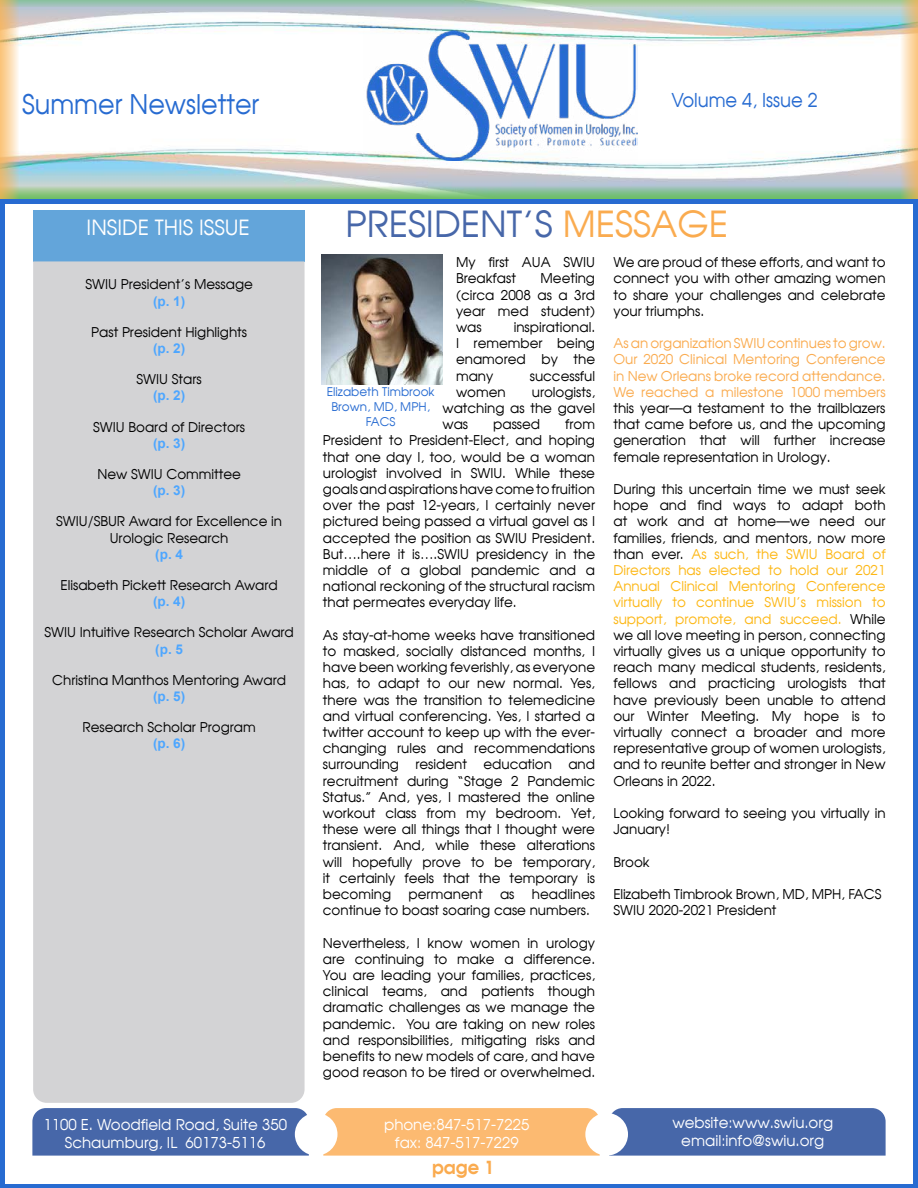
<style>
.page{position:relative;width:918px;height:1188px;background:#fff}
.page>*{position:absolute;margin:0;border:0;box-sizing:border-box;transform-origin:0 0}
.t1{font:36px "Avalon Plain";color:#4767a9}
.t2{font:27.15px "Avalon Plain";color:#276bd1;scale:.94 1}
.t3{font:21px "Avalon Plain";color:#fff}
.t4{font:19.2px "Avalon Plain";color:#276bd1;scale:.94 1}
.t5{font:700 18px "Avalon";color:#faab4f}
.t6{font:15px/18px "Avalon Plain";color:#fff;text-align:center}
.t7{font:13.5px/16.2px "Avalon Plain";color:#000;text-align:justify}
.t8{font:13.5px/16.2px "Avalon Plain";color:#faab4f;text-align:justify}
.t9{font:700 13.5px "Arial";color:#4da6ff}
.t10{font:12px/15px "Avalon Plain";color:#276bd1;text-align:center}
.s1{color:#faab4f}
.s2{color:#fdb714}
</style>
<div class="page">
<div style="left:33px;top:210px;width:272px;height:51px;background:#63a5da"></div>
<div style="left:33px;top:261px;width:272px;height:842px;background:#d3d3d5"></div>
<div style="left:32px;top:1108px;width:277px;height:48px;background:#4767a9"></div>
<div style="left:611px;top:1108px;width:275px;height:48px;background:#4767a9"></div>
<div style="left:323px;top:1108px;width:277px;height:48px;background:#fcba71"></div>
<div style="left:295px;top:1113px;width:42px;height:43px;background:#fff;border-radius:50%"></div>
<div style="left:585px;top:1113px;width:43px;height:43px;background:#fff;border-radius:50%"></div>
<img style="left:19px;top:132px;width:881px;height:53px">
<img style="left:19px;top:7px;width:881px;height:54px">
<svg style="left:19px;top:185px;width:881px;height:14px;background:#91c495"></svg>
<svg style="left:19px;top:0;width:881px;height:7px;background:#a5c8b0"></svg>
<svg style="left:0;top:0;width:19px;height:200px;background:#ead0a5"></svg>
<svg style="left:900px;top:0;width:18px;height:200px;background:#e8d2aa"></svg>
<hr style="left:0;top:200px;width:918px;height:4px;background:#276bd1">
<img style="left:364px;top:30px;width:273px;height:130px">
<hr style="left:0;top:204px;width:4px;height:984px;background:#276bd1">
<div style="left:913px;top:200px;width:5px;height:988px;background:#276bd1"></div>
<img style="left:322px;top:255px;width:121px;height:129px">
<hr style="left:0;top:1185px;width:918px;height:3px;background:#276bd1">
<h2 class="t2" style="left:22px;top:88px;width:254px">Summer Newsletter</h2>
<h3 class="t4" style="left:672px;top:88px;width:157px">Volume 4, Issue 2</h3>
<h3 class="t3" style="left:87px;top:214px;width:165px">INSIDE THIS ISSUE</h3>
<p class="t7" style="left:85px;top:276px;width:169px">SWIU President’s Message</p>
<p class="t9" style="left:153px;top:291px;width:34px">(p. 1)</p>
<p class="t7" style="left:91px;top:324px;width:157px">Past President Highlights</p>
<p class="t9" style="left:153px;top:339px;width:34px">(p. 2)</p>
<p class="t7" style="left:137px;top:371px;width:67px">SWIU Stars</p>
<p class="t9" style="left:153px;top:386px;width:34px">(p. 2)</p>
<p class="t7" style="left:93px;top:418px;width:154px">SWIU Board of Directors</p>
<p class="t9" style="left:153px;top:434px;width:34px">(p. 3)</p>
<p class="t7" style="left:97px;top:466px;width:145px">New SWIU Committee</p>
<p class="t9" style="left:153px;top:481px;width:34px">(p. 3)</p>
<p class="t7" style="left:56px;top:513px;width:227px;text-align:center">SWIU/SBUR Award for Excellence in<br>Urologic Research</p>
<p class="t9" style="left:155px;top:545px;width:29px">(p. 4</p>
<p class="t7" style="left:60px;top:577px;width:219px">Elisabeth Pickett Research Award</p>
<p class="t9" style="left:153px;top:592px;width:34px">(p. 4)</p>
<p class="t7" style="left:44px;top:624px;width:251px">SWIU Intuitive Research Scholar Award</p>
<p class="t9" style="left:155px;top:639px;width:29px">(p. 5</p>
<p class="t7" style="left:52px;top:672px;width:235px">Christina Manthos Mentoring Award</p>
<p class="t9" style="left:153px;top:687px;width:34px">(p. 5)</p>
<p class="t7" style="left:83px;top:719px;width:175px">Research Scholar Program</p>
<p class="t9" style="left:153px;top:734px;width:34px">(p. 6)</p>
<h1 class="t1" style="left:346px;top:201px;width:384px">PRESIDENT’S <span class="s1">MESSAGE</span></h1>
<p class="t7" style="left:456px;top:254px;width:141px">My first AUA SWIU<br>Breakfast</p>
<p class="t7" style="left:456px;top:270px;width:141px;text-indent:84px">Meeting (circa 2008 as a 3rd year med student) was</p>
<p class="t7" style="left:456px;top:319px;width:141px;text-indent:58px">inspirational.<br>I remember being enamored by the many</p>
<p class="t7" style="left:530px;top:367px;width:67px">successful</p>
<p class="t7" style="left:443px;top:384px;width:154px;text-indent:89px">urologists, watching as the gavel was</p>
<p class="t10" style="left:327px;top:384px;width:109px">Elizabeth Timbrook<br>Brown, MD, MPH,<br>FACS</p>
<p class="t7" style="left:456px;top:384px;width:51px">women</p>
<p class="t7" style="left:493px;top:416px;width:48px">passed</p>
<p class="t7" style="left:323px;top:416px;width:274px;text-indent:242px">from President to President-Elect, and hoping that one day I, too, would be a woman urologist involved in SWIU. While these goals and aspirations have come to fruition over the past 12-years, I certainly never pictured being passed a virtual gavel as I accepted the position as SWIU President.<br>But….here it is….SWIU presidency in the middle of a global pandemic and a national reckoning of the structural racism that permeates everyday life.</p>
<p class="t7" style="left:323px;top:627px;width:274px">As stay-at-home weeks have transitioned to masked, socially distanced months, I have been working feverishly, as everyone has, to adapt to our new normal. Yes, there was the transition to telemedicine and virtual conferencing. Yes, I started a twitter account to keep up with the ever&shy;changing rules and recommendations surrounding resident education and recruitment during “Stage 2 Pandemic Status.” And, yes, I mastered the online workout class from my bedroom. Yet, these were all things that I thought were transient. And, while these alterations will hopefully prove to be temporary, it certainly feels that the temporary is becoming</p>
<p class="t7" style="left:323px;top:886px;width:274px;text-indent:209px">headlines continue to boast soaring case numbers.</p>
<p class="t7" style="left:323px;top:934px;width:274px">Nevertheless, I know women in urology are continuing to make a difference.<br>You are leading your families, practices, clinical teams, and patients though dramatic challenges as we manage the pandemic. You are taking on new roles and responsibilities, mitigating risks and benefits to new models of care, and have good reason to be tired or overwhelmed.</p>
<p class="t7" style="left:409px;top:886px;width:76px">permanent</p>
<p class="t7" style="left:500px;top:886px;width:16px">as</p>
<p class="t7" style="left:613px;top:254px;width:274px">We are proud of these efforts, and want to connect you with other amazing women to share your challenges and celebrate your triumphs.</p>
<p class="t8" style="left:613px;top:335px;width:274px">As an organization SWIU continues to grow.<br>Our 2020 Clinical Mentoring Conference in New Orleans broke record attendance.<br>We reached a milestone 1000 members</p>
<p class="t7" style="left:613px;top:400px;width:274px">this year—a testament to the trailblazers that came before us, and the upcoming generation that will further increase female representation in Urology.</p>
<p class="t7" style="left:613px;top:481px;width:274px">During this uncertain time we must seek hope and find ways to adapt both at work and at home—we need our families, friends, and mentors, now more than ever. <span class="s2">As such, the SWIU Board of Directors has elected to hold our 2021<br>Annual Clinical Mentoring Conference virtually to continue SWIU’s mission to support, promote, and succeed.</span> While we all love meeting in person, connecting virtually gives us a unique opportunity to reach many medical students, residents, fellows and practicing urologists that have previously been unable to attend our Winter Meeting. My hope is to virtually connect a broader and more representative group of women urologists, and to reunite better and stronger in New Orleans in 2022.</p>
<p class="t7" style="left:613px;top:805px;width:274px">Looking forward to seeing you virtually in<br>January!</p>
<p class="t7" style="left:613px;top:853px;width:38px">Brook</p>
<p class="t7" style="left:613px;top:886px;width:269px">Elizabeth Timbrook Brown, MD, MPH, FACS<br>SWIU 2020-2021 President</p>
<p class="t6" style="left:43px;top:1116px;width:245px">1100 E. Woodfield Road, Suite 350<br>Schaumburg, IL 60173-5116</p>
<p class="t6" style="left:384px;top:1116px;width:147px">phone:847-517-7225 fax: 847-517-7229</p>
<p class="t6" style="left:672px;top:1114px;width:162px">website:www.swiu.org email:info@swiu.org</p>
<h3 class="t5" style="left:432px;top:1155px;width:64px">page 1</h3>
</div>
